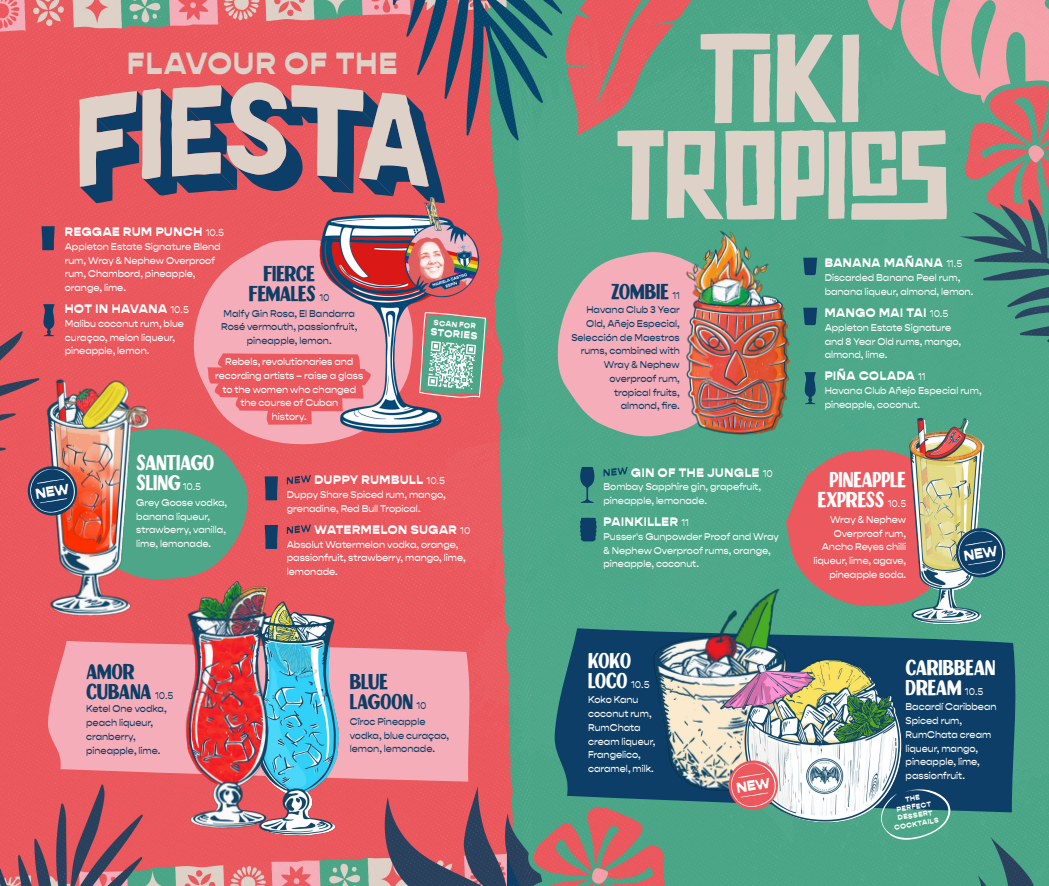
<style>
.page{position:relative;width:1049px;height:886px;background:#fff}
.page>*{position:absolute;margin:0;border:0;box-sizing:border-box;transform-origin:0 0}
.t1{font:800 30.88px "Gopher Display";letter-spacing:.045em;color:#ded1c8}
.t2{font:21.25px/20px "Ramo de Lavanda";letter-spacing:-.02em;color:#fff}
.t3{font:21.25px/20px "Ramo de Lavanda";letter-spacing:-.02em;color:#0d3e67}
.t4{font:21.25px/20px "Ramo de Lavanda";letter-spacing:-.04em;color:#fff}
.t5{font:800 12.5px "Gopher Display";letter-spacing:.05em;color:#fff}
.t6{font:800 10.38px "Gopher Display";color:#fff}
.t7{font:500 10px/13.8px "Gopher Display";letter-spacing:-.005em;color:#fff}
.t8{font:500 10px/13.8px "Gopher Display";letter-spacing:-.005em;color:#0d3e67}
.t9{font:800 7.75px "Gopher Display";color:#fff}
.t10{font:800 7.25px/8.6px "Gopher Display";color:#fff;text-align:center}
.s1{font-weight:400;font-size:10px}
.s2{font-family:"Gopher Display";font-size:10px}
</style>
<div class="page">
<img style="left:0;top:0;width:1049px;height:886px">
<svg style="left:191px;top:240px;width:224px;height:206px;background:#f29ba5"></svg>
<svg style="left:554px;top:628px;width:465px;height:184px;background:#164d6b"></svg>
<svg style="left:701px;top:33px;width:70px;height:90px;background:#9bbdab"></svg>
<svg style="left:777px;top:34px;width:59px;height:89px;background:#a6c1b0"></svg>
<svg style="left:842px;top:34px;width:17px;height:88px"></svg>
<svg style="left:617px;top:130px;width:158px;height:90px;background:#a4c0af"></svg>
<svg style="left:781px;top:130px;width:64px;height:90px;background:#b7c6b7"></svg>
<svg style="left:851px;top:130px;width:96px;height:90px;background:#adc3b2"></svg>
<svg style="left:47px;top:641px;width:426px;height:140px;background:#f3a3ad"></svg>
<svg style="left:41px;top:304px;width:15px;height:32px"></svg>
<svg style="left:805px;top:372px;width:13px;height:32px"></svg>
<svg style="left:576px;top:467px;width:52px;height:36px;background:#3e9181"></svg>
<svg style="left:805px;top:308px;width:12px;height:17px"></svg>
<svg style="left:805px;top:258px;width:12px;height:17px"></svg>
<svg style="left:875px;top:788px;width:82px;height:52px;background:#458c86"></svg>
<svg style="left:41px;top:226px;width:14px;height:24px"></svg>
<svg style="left:79px;top:82px;width:366px;height:121px;background:#a17f8a"></svg>
<svg style="left:580px;top:518px;width:17px;height:23px"></svg>
<svg style="left:557px;top:250px;width:112px;height:190px;background:#d2acaf"></svg>
<img style="left:38px;top:581px;width:118px;height:43px">
<img style="left:903px;top:407px;width:84px;height:229px">
<img style="left:319px;top:197px;width:169px;height:237px">
<img style="left:646px;top:578px;width:167px;height:234px">
<img style="left:714px;top:656px;width:200px;height:170px">
<img style="left:209px;top:595px;width:133px;height:243px">
<img style="left:178px;top:581px;width:95px;height:251px">
<img style="left:669px;top:207px;width:136px;height:233px">
<svg style="left:786px;top:447px;width:222px;height:161px;background:#b28376"></svg>
<svg style="left:25px;top:353px;width:346px;height:228px;background:#be7570"></svg>
<svg style="left:726px;top:758px;width:55px;height:54px;background:#d08484"></svg>
<h1 class="t1" style="left:127px;top:44px;width:272px">FLAVOUR OF THE</h1>
<p class="t5" style="left:65px;top:224px;width:161px">REGGAE RUM PUNCH <span class="s1">10.5</span></p>
<p class="t7" style="left:65px;top:240px;width:157px">Appleton Estate Signature Blend rum, Wray &amp; Nephew Overproof rum, Chambord, pineapple, orange, lime.</p>
<p class="t5" style="left:65px;top:301px;width:126px">HOT IN HAVANA <span class="s1">10.5</span></p>
<p class="t7" style="left:65px;top:317px;width:121px">Malibu coconut rum, blue curaçao, melon liqueur, pineapple, lemon.</p>
<h2 class="t3" style="left:249px;top:263px;width:82px;text-align:center">FIERCE<br>FEMALES <span class="s2">10</span></h2>
<p class="t8" style="left:221px;top:306px;width:138px;text-align:center">Malfy Gin Rosa, El Bandarra<br>Rosé vermouth, passionfruit, pineapple, lemon.</p>
<p class="t7" style="left:215px;top:355px;width:150px;text-align:center">Rebels, revolutionaries and recording artists – raise a glass to the women who changed the course of Cuban<br>history.</p>
<p class="t9" style="left:434px;top:318px;width:44px;rotate:5deg">SCAN FOR</p>
<p class="t6" style="left:431px;top:325px;width:48px;rotate:5deg">STORIES</p>
<h2 class="t2" style="left:136px;top:452px;width:80px">SANTIAGO<br>SLING <span class="s2">10.5</span></h2>
<p class="t7" style="left:136px;top:496px;width:92px">Grey Goose vodka, banana liqueur, strawberry, vanilla, lime, lemonade.</p>
<h2 class="t3" style="left:86px;top:661px;width:89px">AMOR<br>CUBANA <span class="s2">10.5</span></h2>
<p class="t8" style="left:86px;top:702px;width:82px">Ketel One vodka, peach liqueur, cranberry, pineapple, lime.</p>
<p class="t5" style="left:314px;top:472px;width:132px">DUPPY RUMBULL <span class="s1">10.5</span></p>
<p class="t7" style="left:287px;top:488px;width:160px">Duppy Share Spiced rum, mango, grenadine, Red Bull Tropical.</p>
<p class="t5" style="left:314px;top:522px;width:157px">WATERMELON SUGAR <span class="s1">10</span></p>
<p class="t7" style="left:287px;top:537px;width:180px">Absolut Watermelon vodka, orange, passionfruit, strawberry, mango, lime, lemonade.</p>
<h2 class="t3" style="left:350px;top:671px;width:78px">BLUE<br>LAGOON <span class="s2">10</span></h2>
<p class="t8" style="left:350px;top:714px;width:101px">Cîroc Pineapple vodka, blue curaçao, lemon, lemonade.</p>
<h2 class="t3" style="left:611px;top:282px;width:70px">ZOMBIE <span class="s2">11</span></h2>
<p class="t8" style="left:571px;top:303px;width:110px;text-align:right">Havana Club 3 Year<br>Old, Añejo Especial,<br>Selección de Maestros rums, combined with<br>Wray &amp; Nephew overproof rum, tropical fruits,<br>almond, fire.</p>
<p class="t5" style="left:631px;top:464px;width:143px">GIN OF THE JUNGLE <span class="s1">10</span></p>
<p class="t7" style="left:603px;top:480px;width:159px">Bombay Sapphire gin, grapefruit, pineapple, lemonade.</p>
<p class="t5" style="left:603px;top:514px;width:87px">PAINKILLER <span class="s1">11</span></p>
<p class="t7" style="left:603px;top:530px;width:177px">Pusser's Gunpowder Proof and Wray &amp; Nephew Overproof rums, orange, pineapple, coconut.</p>
<h2 class="t4" style="left:588px;top:650px;width:63px">KOKO<br>LOCO <span class="s2">10.5</span></h2>
<p class="t7" style="left:588px;top:693px;width:69px">Koko Kanu coconut rum,<br>RumChata cream liqueur,<br>Frangelico, caramel, milk.</p>
<p class="t5" style="left:825px;top:255px;width:139px">BANANA MAÑANA <span class="s1">11.5</span></p>
<p class="t7" style="left:825px;top:271px;width:150px">Discarded Banana Peel rum, banana liqueur, almond, lemon.</p>
<p class="t5" style="left:825px;top:305px;width:125px">MANGO MAI TAI <span class="s1">10.5</span></p>
<p class="t7" style="left:825px;top:321px;width:138px">Appleton Estate Signature and 8 Year Old rums, mango, almond, lime.</p>
<p class="t5" style="left:825px;top:368px;width:103px">PIÑA COLADA <span class="s1">11</span></p>
<p class="t7" style="left:825px;top:384px;width:159px">Havana Club Añejo Especial rum, pineapple, coconut.</p>
<h2 class="t2" style="left:818px;top:470px;width:90px;text-align:center">PINEAPPLE<br>EXPRESS <span class="s2">10.5</span></h2>
<p class="t7" style="left:813px;top:513px;width:94px;text-align:right">Wray &amp; Nephew<br>Overproof rum,<br>Ancho Reyes chilli liqueur, lime, agave, pineapple soda.</p>
<h2 class="t2" style="left:905px;top:657px;width:91px">CARIBBEAN<br>DREAM <span class="s2">10.5</span></h2>
<p class="t7" style="left:905px;top:700px;width:92px">Bacardí Caribbean<br>Spiced rum,<br>RumChata cream liqueur, mango, pineapple, lime, passionfruit.</p>
<p class="t10" style="left:890px;top:797px;width:46px;rotate:-9deg">THE<br>PERFECT<br>DESSERT<br>COCKTAILS</p>
</div>
